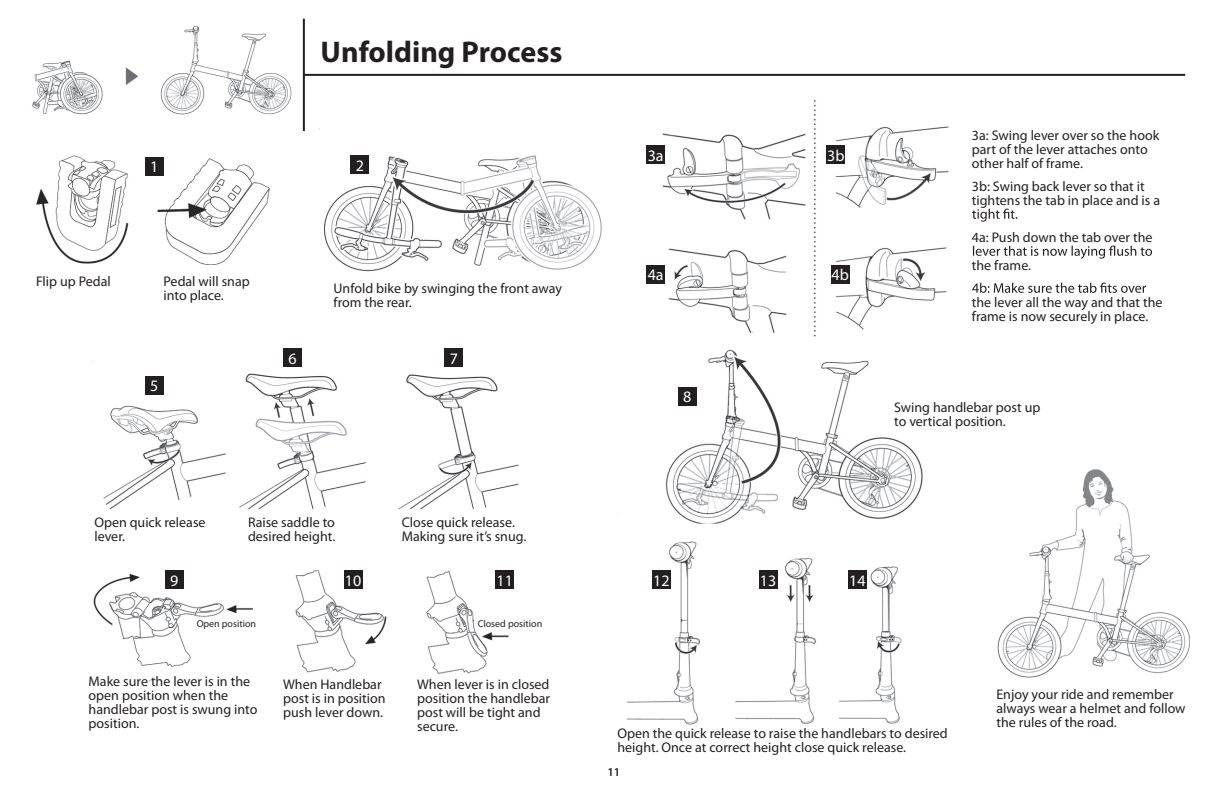
<style>
.page{position:relative;width:1232px;height:792px;background:#fff}
.page>*{position:absolute;margin:0;border:0;box-sizing:border-box;transform-origin:0 0}
.t1{font:700 30px "Myriad Pro";color:#231f20}
.t2{font:16px "Myriad Pro";color:#fff}
.t3{font:14px/14px "Myriad Pro";color:#231f20}
.t4{font:600 12px "Myriad Pro";color:#231f20}
.t5{font:10px "Myriad Pro";color:#231f20}
</style>
<div class="page">
<img style="left:32px;top:18px;width:1158px;height:707px">
<hr style="left:303px;top:74px;width:881px;height:2px;background:#231f20">
<hr style="left:303px;top:19px;width:2px;height:112px;background:#231f20">
<div style="left:145px;top:157px;width:19px;height:19px;background:#231f20"></div>
<div style="left:350px;top:156px;width:19px;height:18px;background:#231f20"></div>
<div style="left:646px;top:145px;width:19px;height:19px;background:#231f20"></div>
<div style="left:826px;top:145px;width:19px;height:19px;background:#231f20"></div>
<div style="left:646px;top:265px;width:19px;height:19px;background:#231f20"></div>
<div style="left:830px;top:265px;width:19px;height:19px;background:#231f20"></div>
<svg style="left:972px;top:209px;width:45px;height:13px"></svg>
<svg style="left:972px;top:246px;width:179px;height:13px"></svg>
<svg style="left:971px;top:283px;width:174px;height:10px"></svg>
<div style="left:145px;top:376px;width:19px;height:19px;background:#231f20"></div>
<div style="left:283px;top:348px;width:19px;height:19px;background:#231f20"></div>
<div style="left:444px;top:348px;width:19px;height:19px;background:#231f20"></div>
<div style="left:678px;top:387px;width:18px;height:19px;background:#231f20"></div>
<div style="left:165px;top:570px;width:19px;height:19px;background:#231f20"></div>
<div style="left:343px;top:570px;width:19px;height:19px;background:#231f20"></div>
<div style="left:495px;top:570px;width:19px;height:19px;background:#231f20"></div>
<div style="left:652px;top:570px;width:18px;height:19px;background:#231f20"></div>
<div style="left:758px;top:570px;width:19px;height:19px;background:#231f20"></div>
<div style="left:847px;top:570px;width:19px;height:19px;background:#231f20"></div>
<h1 class="t1" style="left:320px;top:32px;width:243px">Unfolding Process</h1>
<p class="t2" style="left:150px;top:157px;width:10px">1</p>
<p class="t2" style="left:355px;top:156px;width:10px">2</p>
<p class="t3" style="left:36px;top:274px;width:76px">Flip up Pedal</p>
<p class="t3" style="left:163px;top:274px;width:88px">Pedal will snap into place.</p>
<p class="t3" style="left:333px;top:281px;width:230px">Unfold bike by swinging the front away from the rear.</p>
<p class="t2" style="left:150px;top:376px;width:10px">5</p>
<p class="t2" style="left:288px;top:349px;width:10px">6</p>
<p class="t2" style="left:450px;top:349px;width:10px">7</p>
<p class="t2" style="left:647px;top:146px;width:17px">3a</p>
<p class="t2" style="left:827px;top:146px;width:19px">3b</p>
<p class="t2" style="left:647px;top:265px;width:17px">4a</p>
<p class="t2" style="left:831px;top:265px;width:19px">4b</p>
<p class="t2" style="left:683px;top:387px;width:10px">8</p>
<p class="t3" style="left:971px;top:128px;width:189px">3a: Swing lever over so the hook part of the lever attaches onto other half of frame.</p>
<p class="t3" style="left:971px;top:179px;width:190px">3b: Swing back lever so that it tightens the tab in place and is a</p>
<p class="t3" style="left:971px;top:223px;width:182px;line-height:28px">4a: Push down the tab over the the frame.</p>
<p class="t3" style="left:971px;top:295px;width:192px">the lever all the way and that the frame is now securely in place.</p>
<p class="t3" style="left:894px;top:400px;width:148px">Swing handlebar post up to vertical position.</p>
<p class="t3" style="left:94px;top:516px;width:113px">Open quick release lever.</p>
<p class="t3" style="left:248px;top:516px;width:89px">Raise saddle to desired height.</p>
<p class="t3" style="left:401px;top:516px;width:126px">Close quick release.<br>Making sure it’s snug.</p>
<p class="t2" style="left:170px;top:570px;width:10px">9</p>
<p class="t2" style="left:345px;top:570px;width:18px">10</p>
<p class="t2" style="left:496px;top:570px;width:18px">11</p>
<p class="t2" style="left:653px;top:570px;width:18px">12</p>
<p class="t2" style="left:759px;top:570px;width:18px">13</p>
<p class="t2" style="left:849px;top:570px;width:18px">14</p>
<p class="t5" style="left:197px;top:618px;width:61px">Open position</p>
<p class="t5" style="left:477px;top:617px;width:66px">Closed position</p>
<p class="t3" style="left:89px;top:674px;width:170px">Make sure the lever is in the open position when the handlebar post is swung into position.</p>
<p class="t3" style="left:283px;top:677px;width:104px">When Handlebar post is in position push lever down.</p>
<p class="t3" style="left:417px;top:677px;width:134px">When lever is in closed position the handlebar post will be tight and secure.</p>
<p class="t3" style="left:617px;top:726px;width:332px">Open the quick release to raise the handlebars to desired height. Once at correct height close quick release.</p>
<p class="t4" style="left:607px;top:765px;width:14px">11</p>
<p class="t3" style="left:996px;top:687px;width:191px">Enjoy your ride and remember always wear a helmet and follow the rules of the road.</p>
</div>
